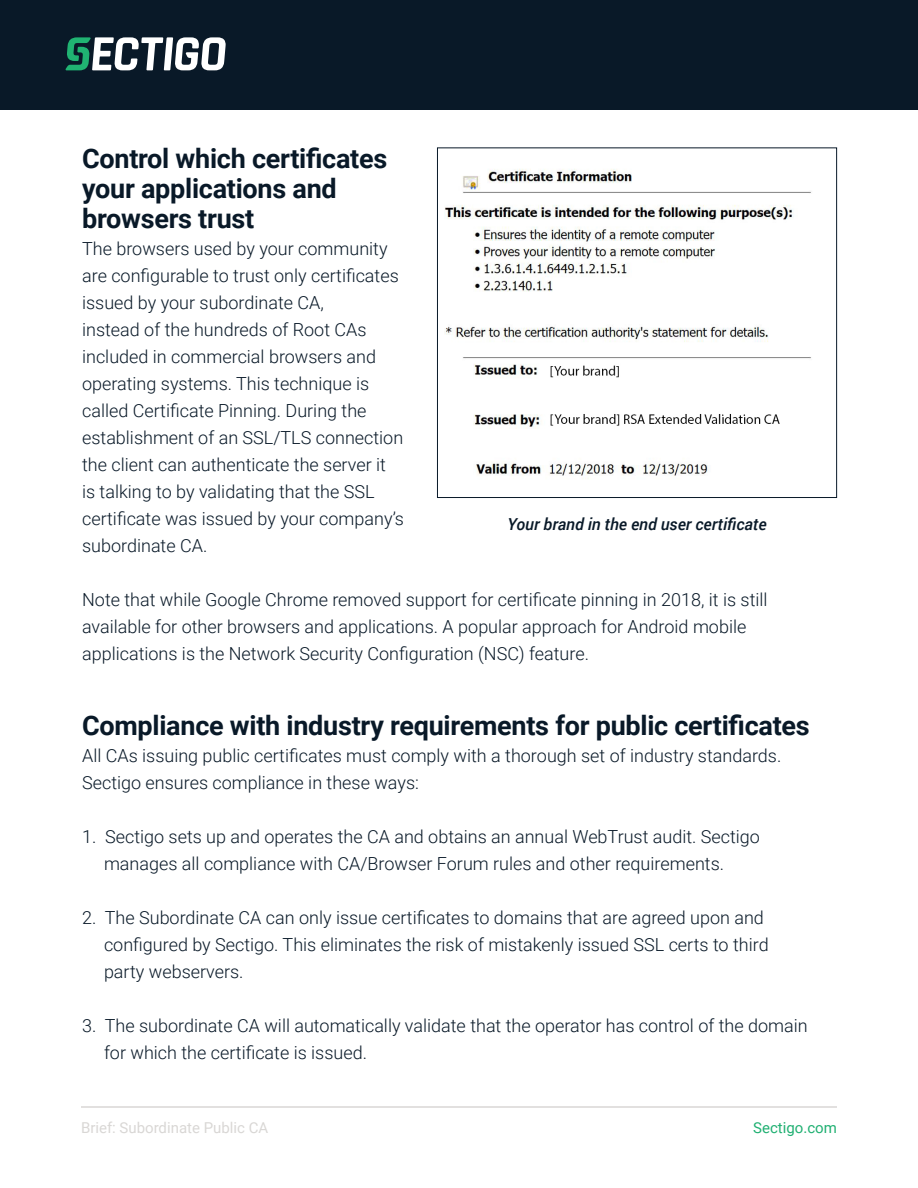
<style>
.page{position:relative;width:918px;height:1188px;background:#fff}
.page>*{position:absolute;margin:0;border:0;box-sizing:border-box;transform-origin:0 0}
.t1{font:700 27px/30px "Roboto";letter-spacing:-.01em;color:#091928}
.t2{font:300 18px/27px "Roboto";color:#091928}
.t3{font:italic 500 16.5px "Roboto";color:#091928}
.t4{font:15px "Roboto";color:#d9d7d5}
.t5{font:15px "Roboto";color:#20b072}
</style>
<div class="page">
<div style="left:0;top:0;width:918px;height:110px;background:#091928"></div>
<hr style="left:81px;top:1106px;width:756px;height:2px;background:#d9d7d5">
<svg style="left:65px;top:37px;width:161px;height:33px"></svg>
<img style="left:444px;top:169px;width:367px;height:310px">
<div style="left:437px;top:147px;width:400px;height:351px;border:1px solid #091928"></div>
<p class="t1" style="left:82px;top:142px;width:307px">Control which certificates your applications and browsers trust</p>
<p class="t2" style="left:82px;top:234px;width:323px">The browsers used by your community are configurable to trust only certificates issued by your subordinate CA,<br>instead of the hundreds of Root CAs included in commercial browsers and operating systems. This technique is called Certificate Pinning. During the establishment of an SSL/TLS connection the client can authenticate the server it<br>is talking to by validating that the SSL certificate was issued by your company’s subordinate CA.</p>
<p class="t2" style="left:82px;top:585px;width:687px">Note that while Google Chrome removed support for certificate pinning in 2018, it is still available for other browsers and applications. A popular approach for Android mobile applications is the Network Security Configuration (NSC) feature.</p>
<p class="t3" style="left:507px;top:513px;width:261px">Your brand in the end user certificate</p>
<p class="t1" style="left:82px;top:709px;width:729px">Compliance with industry requirements for public certificates</p>
<p class="t2" style="left:82px;top:741px;width:701px">All CAs issuing public certificates must comply with a thorough set of industry standards.<br>Sectigo ensures compliance in these ways:</p>
<p class="t2" style="left:104px;top:822px;width:658px;text-indent:-22px">1. Sectigo sets up and operates the CA and obtains an annual WebTrust audit. Sectigo manages all compliance with CA/Browser Forum rules and other requirements.</p>
<p class="t2" style="left:104px;top:903px;width:666px;text-indent:-22px">2. The Subordinate CA can only issue certificates to domains that are agreed upon and configured by Sectigo. This eliminates the risk of mistakenly issued SSL certs to third party webservers.</p>
<p class="t2" style="left:104px;top:1011px;width:705px;text-indent:-22px">3. The subordinate CA will automatically validate that the operator has control of the domain for which the certificate is issued.</p>
<p class="t4" style="left:81px;top:1118px;width:189px">Brief: Subordinate Public CA</p>
<p class="t5" style="left:753px;top:1118px;width:85px">Sectigo.com</p>
</div>
